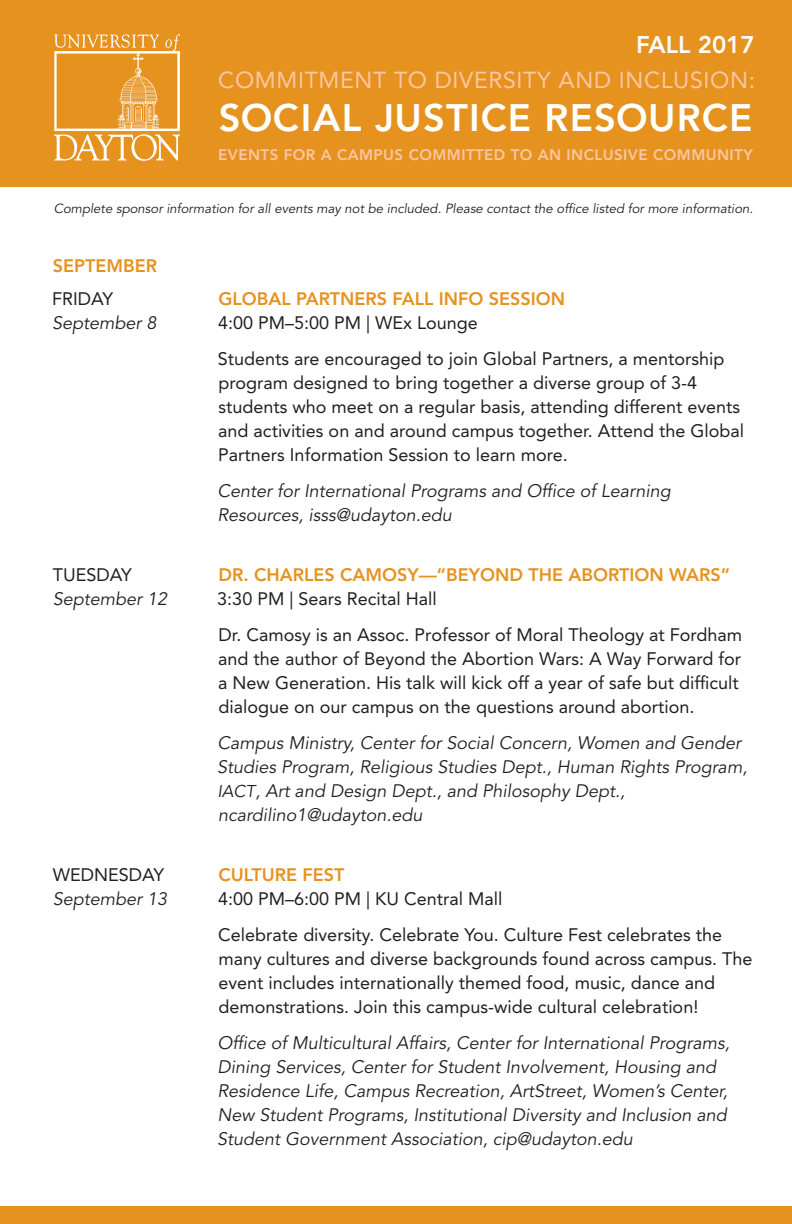
<style>
.page{position:relative;width:792px;height:1224px;background:#fff}
.page>*{position:absolute;margin:0;border:0;box-sizing:border-box;transform-origin:0 0}
.t1{font:800 38px "Avenir LT Std";letter-spacing:.03em;color:#fff}
.body_text{font:800 24px "Avenir LT Std";color:#fff}
.t2{font:23px "Avenir LT Std";letter-spacing:.03em;color:#fbc6a3}
.body_text-2{font:18px/24px "Avenir LT Std";color:#231f20}
.body_text-3{font:italic 18px/24px "Avenir LT Std";color:#231f20}
.body_text-4{font:800 18px/24px "Avenir LT Std";color:#e6921f}
.t3{font:800 15.1px "Avenir LT Std";letter-spacing:.03em;color:#fbc6a3}
.Italic_Body_txt{font:italic 13.2px "Avenir LT Std";color:#231f20}
.s1{font-style:normal}
.s2{font-weight:400;color:#231f20}
.s3{font-size:17px}
.s4{font-weight:800;color:#e6921f}
</style>
<div class="page">
<div style="left:0;top:1206px;width:792px;height:18px;background:#e6921f"></div>
<div style="left:0;top:0;width:792px;height:187px;background:#e6921f"></div>
<svg style="left:54px;top:34px;width:126px;height:127px"></svg>
<p class="body_text" style="left:636px;top:30px;width:120px">FALL 2017</p>
<p class="t2" style="left:218px;top:67px;width:538px">COMMITMENT TO DIVERSITY AND INCLUSION:</p>
<p class="t1" style="left:219px;top:96px;width:535px">SOCIAL JUSTICE RESOURCE</p>
<p class="t3" style="left:218px;top:146px;width:536px">EVENTS FOR A CAMPUS COMMITTED TO AN INCLUSIVE COMMUNITY</p>
<p class="Italic_Body_txt" style="left:54px;top:201px;width:701px">Complete sponsor information for all events may not be included. Please contact the office listed for more information.</p>
<p class="body_text-4" style="left:53px;top:253px;width:106px">SEPTEMBER</p>
<p class="body_text-3" style="left:52px;top:288px;width:106px"><span class="s1">FRIDAY<br></span>September 8</p>
<p class="body_text-4" style="left:218px;top:287px;width:348px">GLOBAL PARTNERS FALL INFO SESSION<br><span class="s2">4:00 PM–5:00 PM | WEx Lounge</span></p>
<p class="body_text-2" style="left:218px;top:347px;width:528px">Students are encouraged to join Global Partners, a mentorship program designed to bring together a diverse group of 3-4 students who meet on a regular basis, attending different events and activities on and around campus together. Attend the Global Partners Information Session to learn more.</p>
<p class="body_text-3" style="left:217px;top:480px;width:455px">Center for International Programs and Office of Learning<br>Resources, isss@udayton.edu</p>
<p class="body_text-3" style="left:53px;top:564px;width:116px"><span class="s1">TUESDAY<br></span>September 12</p>
<p class="body_text-4" style="left:217px;top:563px;width:514px">DR. CHARLES CAMOSY—”BEYOND THE ABORTION WARS”<br><span class="s2">3:30 PM | Sears Recital Hall</span></p>
<p class="body_text-2" style="left:218px;top:623px;width:525px">Dr. Camosy is an Assoc. Professor of Moral Theology at Fordham and the author of Beyond the Abortion Wars: A Way Forward for a New Generation. His talk will kick off a year of safe but difficult dialogue on our campus on the questions around abortion.</p>
<p class="body_text-3" style="left:217px;top:732px;width:532px">Campus Ministry, Center for Social Concern, Women and Gender Studies Program, Religious Studies Dept., Human Rights Program, <span class="s3">IACT</span>, Art and Design Dept., and Philosophy Dept., ncardilino1@udayton.edu</p>
<p class="body_text-3" style="left:53px;top:864px;width:116px"><span class="s1">WEDNESDAY<br></span>September 13</p>
<p class="body_text-2" style="left:218px;top:863px;width:286px"><span class="s4">CULTURE FEST<br></span>4:00 PM–6:00 PM | KU Central Mall</p>
<p class="body_text-2" style="left:218px;top:923px;width:536px">Celebrate diversity. Celebrate You. Culture Fest celebrates the many cultures and diverse backgrounds found across campus. The event includes internationally themed food, music, dance and demonstrations. Join this campus-wide cultural celebration!</p>
<p class="body_text-3" style="left:217px;top:1032px;width:514px">Office of Multicultural Affairs, Center for International Programs, Dining Services, Center for Student Involvement, Housing and Residence Life, Campus Recreation, ArtStreet, Women’s Center, New Student Programs, Institutional Diversity and Inclusion and Student Government Association, cip@udayton.edu</p>
</div>
